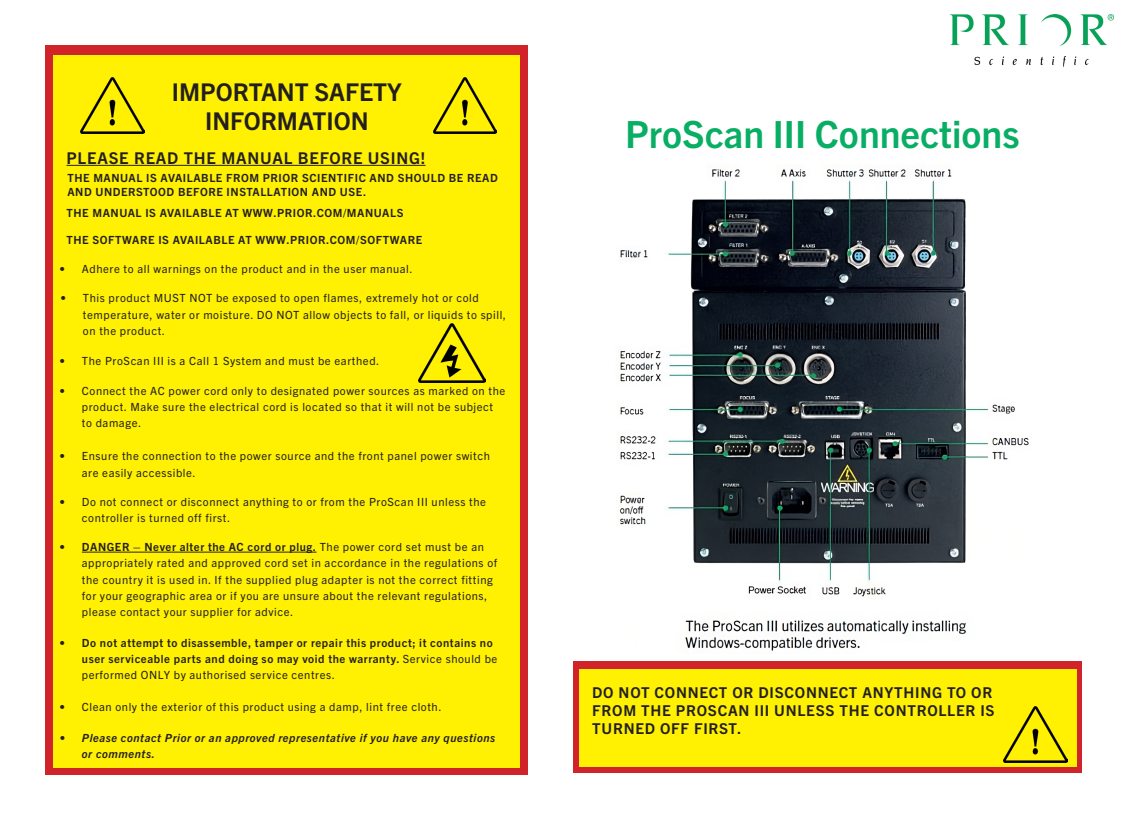
<style>
.page{position:relative;width:1127px;height:818px;background:#fff}
.page>*{position:absolute;margin:0;border:0;box-sizing:border-box;transform-origin:0 0}
.Datasheet_Title{font:700 37.5px "Trade Gothic Next LT Pro";color:#08ae64}
.Datasheet_Title-2{font:700 24.5px "Trade Gothic Next LT Pro";color:#231f20}
.t1{font:700 16.25px "Trade Gothic Next LT Pro";letter-spacing:.05em;color:#231f20}
.t2{font:700 15px/18px "Trade Gothic Next LT Pro";letter-spacing:.05em;color:#231f20}
.t3{font:11.25px/16.2px "Trade Gothic Next LT Pro";letter-spacing:.05em;color:#231f20}
.t4{font:700 11.25px/16.2px "Trade Gothic Next LT Pro";letter-spacing:.05em;color:#231f20}
.t5{font:italic 700 11.25px/16.2px "Trade Gothic Next LT Pro";letter-spacing:.05em;color:#231f20}
.s1{font-weight:700}
.s2{font-weight:400}
</style>
<div class="page">
<div style="left:45px;top:45px;width:482px;height:729px;background:#d1232a"></div>
<div style="left:53px;top:55px;width:466px;height:712px;background:#fff101"></div>
<img style="left:418px;top:324px;width:67px;height:58px">
<hr style="left:66px;top:165px;width:359px;height:1px;background:#231f20">
<hr style="left:82px;top:552px;width:234px;height:1px;background:#231f20">
<div style="left:573px;top:662px;width:508px;height:111px;background:#d1232a"></div>
<div style="left:579px;top:669px;width:497px;height:98px;background:#fff101"></div>
<img style="left:1003px;top:707px;width:63px;height:55px">
<img style="left:433px;top:78px;width:63px;height:56px">
<img style="left:80px;top:78px;width:64px;height:56px">
<img style="left:620px;top:169px;width:409px;height:482px">
<img style="left:950px;top:14px;width:163px;height:52px">
<p class="Datasheet_Title-2" style="left:172px;top:75px;width:231px">IMPORTANT SAFETY</p>
<p class="Datasheet_Title-2" style="left:205px;top:104px;width:165px">INFORMATION</p>
<p class="t1" style="left:66px;top:146px;width:360px">PLEASE READ THE MANUAL BEFORE USING!</p>
<p class="t4" style="left:67px;top:171px;width:432px;line-height:13.5px">THE MANUAL IS AVAILABLE FROM PRIOR SCIENTIFIC AND SHOULD BE READ<br>AND UNDERSTOOD BEFORE INSTALLATION AND USE.</p>
<p class="t4" style="left:66px;top:204px;width:338px">THE MANUAL IS AVAILABLE AT WWW.PRIOR.COM/MANUALS</p>
<p class="t4" style="left:66px;top:231px;width:357px">THE SOFTWARE IS AVAILABLE AT WWW.PRIOR.COM/SOFTWARE</p>
<p class="t3" style="left:59px;top:260px;width:355px">• Adhere to all warnings on the product and in the user manual.</p>
<p class="t3" style="left:83px;top:289px;width:424px;text-indent:-23px">• This product MUST NOT be exposed to open flames, extremely hot or cold temperature, water or moisture. DO NOT allow objects to fall, or liquids to spill, on the product.</p>
<p class="t3" style="left:59px;top:352px;width:321px">• The ProScan III is a Call 1 System and must be earthed.</p>
<p class="t3" style="left:82px;top:381px;width:425px;text-indent:-22px">• Connect the AC power cord only to designated power sources as marked on the product. Make sure the electrical cord is located so that it will not be subject to damage.</p>
<p class="t3" style="left:82px;top:447px;width:409px;text-indent:-22px">• Ensure the connection to the power source and the front panel power switch are easily accessible.</p>
<p class="t3" style="left:82px;top:493px;width:405px;text-indent:-22px">• Do not connect or disconnect anything to or from the ProScan III unless the controller is turned off first.</p>
<p class="t3" style="left:82px;top:538px;width:417px;text-indent:-22px"><span class="s1">• DANGER – Never alter the AC cord or plug.</span> The power cord set must be an appropriately rated and approved cord set in accordance in the regulations of the country it is used in. If the supplied plug adapter is not the correct fitting for your geographic area or if you are unsure about the relevant regulations, please contact your supplier for advice.</p>
<p class="t4" style="left:82px;top:634px;width:417px;text-indent:-22px">• Do not attempt to disassemble, tamper or repair this product; it contains no user serviceable parts and doing so may void the warranty. <span class="s2">Service should be performed ONLY by authorised service centres.</span></p>
<p class="t3" style="left:59px;top:697px;width:383px">• Clean only the exterior of this product using a damp, lint free cloth.</p>
<p class="t5" style="left:82px;top:729px;width:415px;text-indent:-22px">• Please contact Prior or an approved representative if you have any questions or comments.</p>
<p class="Datasheet_Title" style="left:625px;top:108px;width:396px">ProScan III Connections</p>
<p class="t2" style="left:592px;top:683px;width:404px">DO NOT CONNECT OR DISCONNECT ANYTHING TO OR<br>FROM THE PROSCAN III UNLESS THE CONTROLLER IS<br>TURNED OFF FIRST.</p>
</div>
